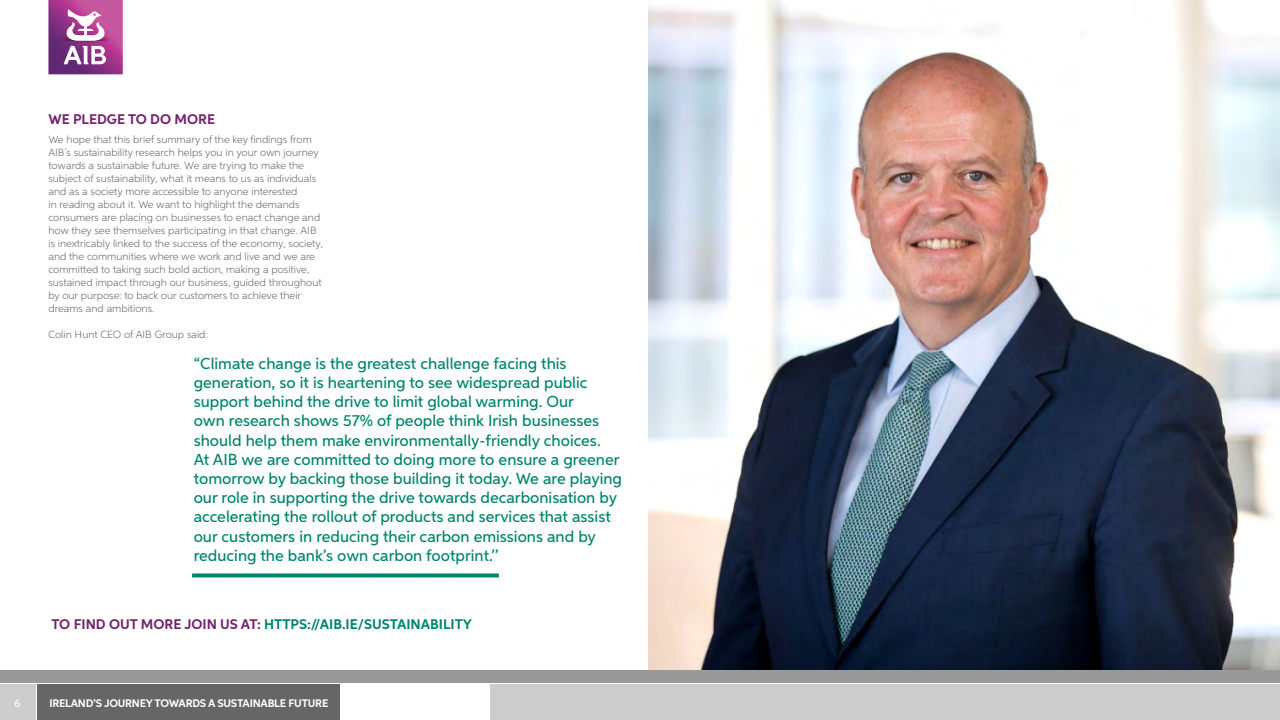
<style>
.page{position:relative;width:1280px;height:720px;background:#fff}
.page>*{position:absolute;margin:0;border:0;box-sizing:border-box;transform-origin:0 0}
.t1{font:500 16px/19.2px "Aspira";color:#00856b}
.t2{font:700 14px "Aspira";color:#00856b}
.t3{font:700 14px "Aspira";color:#72246c}
.t4{font:700 11px "Aspira";letter-spacing:-.02em;color:#fff}
.t5{font:500 11px "Aspira";color:#fff}
.t6{font:300 10.5px/13px "Aspira";color:#666}
.s1{color:#72246c}
</style>
<div class="page">
<img style="left:649px;top:0;width:631px;height:670px">
<div style="left:37px;top:685px;width:303px;height:35px;background:#666"></div>
<div style="left:0;top:670px;width:1280px;height:13px;background:#999"></div>
<div style="left:491px;top:685px;width:789px;height:35px;background:#ccc"></div>
<div style="left:0;top:685px;width:35px;height:35px;background:#ccc"></div>
<svg style="left:192px;top:573px;width:307px;height:4px"></svg>
<svg style="left:48px;top:0;width:75px;height:74px;background:#ab5e9e"></svg>
<p class="t3" style="left:48px;top:111px;width:168px">WE PLEDGE TO DO MORE</p>
<p class="t6" style="left:48px;top:133px;width:276px">We hope that this brief summary of the key findings from AIB’s sustainability research helps you in your own journey towards a sustainable future. We are trying to make the subject of sustainability, what it means to us as individuals and as a society more accessible to anyone interested<br>in reading about it. We want to highlight the demands consumers are placing on businesses to enact change and how they see themselves participating in that change. AIB is inextricably linked to the success of the economy, society, and the communities where we work and live and we are committed to taking such bold action, making a positive, sustained impact through our business, guided throughout by our purpose: to back our customers to achieve their dreams and ambitions.</p>
<p class="t6" style="left:48px;top:328px;width:161px">Colin Hunt CEO of AIB Group said:</p>
<p class="t1" style="left:194px;top:354px;width:430px">“Climate change is the greatest challenge facing this generation, so it is heartening to see widespread public support behind the drive to limit global warming. Our<br>own research shows 57% of people think Irish businesses should help them make environmentally-friendly choices.<br>At AIB we are committed to doing more to ensure a greener tomorrow by backing those building it today. We are playing our role in supporting the drive towards decarbonisation by accelerating the rollout of products and services that assist our customers in reducing their carbon emissions and by reducing the bank’s own carbon footprint.’’</p>
<p class="t2" style="left:51px;top:616px;width:422px"><span class="s1">TO FIND OUT MORE JOIN US AT:</span> HTTPS://AIB.IE/SUSTAINABILITY</p>
<p class="t5" style="left:15px;top:696px;width:8px">6</p>
<p class="t4" style="left:49px;top:696px;width:280px">IRELAND’S JOURNEY TOWARDS A SUSTAINABLE FUTURE</p>
</div>
